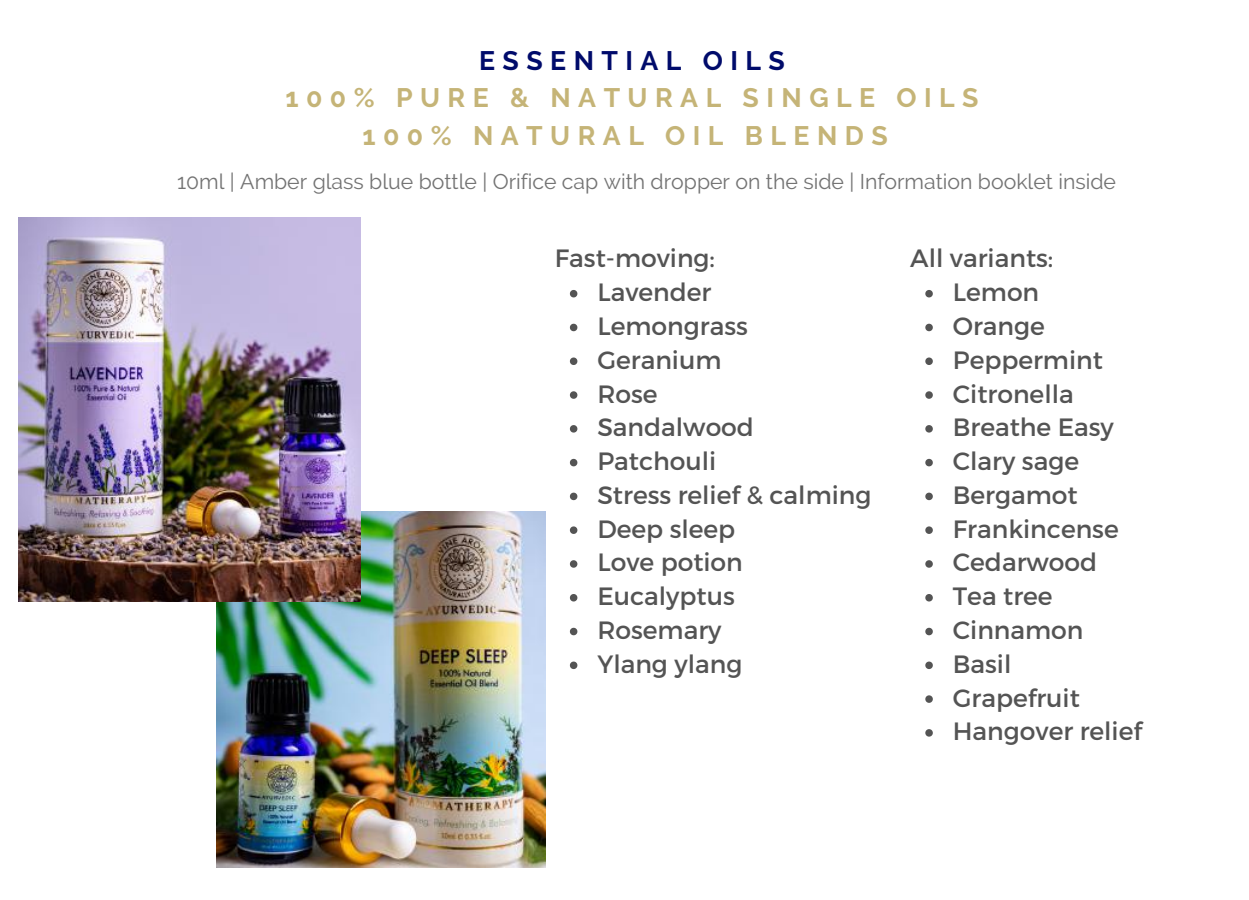
<style>
.page{position:relative;width:1249px;height:900px;background:#fff}
.page>*{position:absolute;margin:0;border:0;box-sizing:border-box;transform-origin:0 0}
.t1{font:700 26.75px/37.5px "Raleway";letter-spacing:.28em;color:#c5b477;text-align:center}
.t2{font:700 26.75px "Raleway";letter-spacing:.28em;color:#000b6b}
.t3{font:25px/33.8px "Montserrat";color:#545454}
.t4{font:21.25px "Raleway";color:#737373}
</style>
<div class="page">
<img style="left:217px;top:511px;width:328px;height:357px">
<img style="left:19px;top:217px;width:341px;height:385px">
<svg style="left:570px;top:290px;width:7px;height:7px"></svg>
<svg style="left:570px;top:324px;width:7px;height:7px"></svg>
<svg style="left:570px;top:358px;width:7px;height:7px"></svg>
<svg style="left:570px;top:391px;width:7px;height:8px"></svg>
<svg style="left:570px;top:425px;width:7px;height:8px"></svg>
<svg style="left:570px;top:459px;width:7px;height:7px"></svg>
<svg style="left:570px;top:493px;width:7px;height:7px"></svg>
<svg style="left:570px;top:526px;width:7px;height:8px"></svg>
<svg style="left:570px;top:560px;width:7px;height:8px"></svg>
<svg style="left:570px;top:594px;width:7px;height:8px"></svg>
<svg style="left:570px;top:628px;width:7px;height:7px"></svg>
<svg style="left:570px;top:662px;width:7px;height:7px"></svg>
<svg style="left:925px;top:290px;width:8px;height:7px"></svg>
<svg style="left:925px;top:324px;width:8px;height:7px"></svg>
<svg style="left:925px;top:358px;width:8px;height:7px"></svg>
<svg style="left:925px;top:391px;width:8px;height:8px"></svg>
<svg style="left:925px;top:425px;width:8px;height:8px"></svg>
<svg style="left:925px;top:459px;width:8px;height:7px"></svg>
<svg style="left:925px;top:493px;width:8px;height:7px"></svg>
<svg style="left:925px;top:526px;width:8px;height:8px"></svg>
<svg style="left:925px;top:560px;width:8px;height:8px"></svg>
<svg style="left:925px;top:594px;width:8px;height:8px"></svg>
<svg style="left:925px;top:628px;width:8px;height:7px"></svg>
<svg style="left:925px;top:662px;width:8px;height:7px"></svg>
<svg style="left:925px;top:695px;width:8px;height:8px"></svg>
<svg style="left:925px;top:729px;width:8px;height:8px"></svg>
<p class="t2" style="left:479px;top:44px;width:307px">ESSENTIAL OILS</p>
<p class="t1" style="left:285px;top:79px;width:695px">100% PURE &amp; NATURAL SINGLE OILS<br>100% NATURAL OIL BLENDS</p>
<p class="t4" style="left:177px;top:169px;width:940px">10ml | Amber glass blue bottle | Orifice cap with dropper on the side | Information booklet inside</p>
<p class="t3" style="left:555px;top:240px;width:162px">Fast-moving:</p>
<p class="t3" style="left:597px;top:274px;width:276px">Lavender<br>Lemongrass<br>Geranium<br>Rose<br>Sandalwood<br>Patchouli<br>Stress relief &amp; calming<br>Deep sleep<br>Love potion<br>Eucalyptus<br>Rosemary<br>Ylang ylang</p>
<p class="t3" style="left:910px;top:240px;width:144px">All variants:</p>
<p class="t3" style="left:953px;top:274px;width:191px">Lemon<br>Orange<br>Peppermint<br>Citronella<br>Breathe Easy<br>Clary sage<br>Bergamot<br>Frankincense<br>Cedarwood<br>Tea tree<br>Cinnamon<br>Basil<br>Grapefruit<br>Hangover relief</p>
</div>
